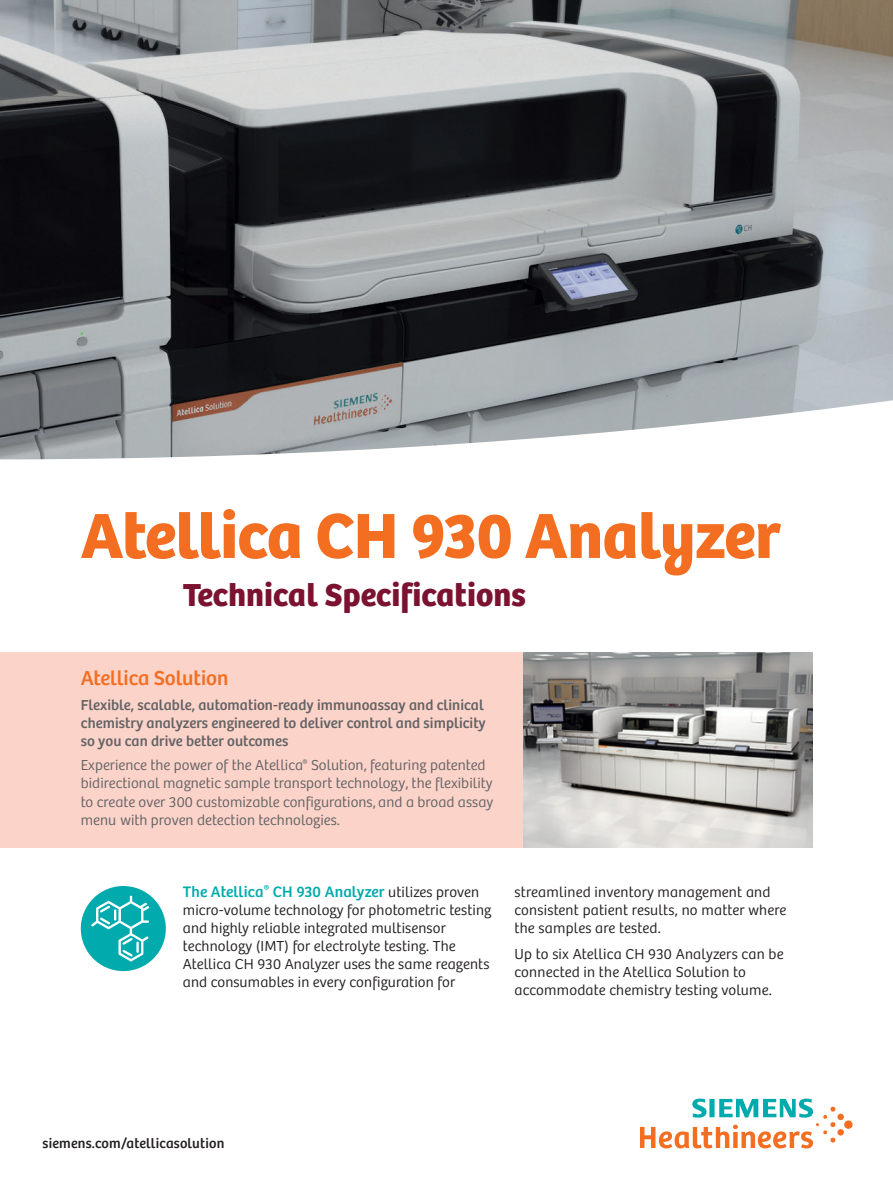
<style>
.page{position:relative;width:893px;height:1191px;background:#fff}
.page>*{position:absolute;margin:0;border:0;box-sizing:border-box;transform-origin:0 0}
._01__Headline__44pt{font:66px "Bree SH Headline Regular";letter-spacing:-.005em;color:#f36e21}
._02__Subhead_Intro{font:33px "Bree SH Headline Regular";letter-spacing:.005em;color:#7a1230}
._04__Copy___9pt_4mm{font:21px "Bree SH Text Regular";color:#f36e21}
._04__Copy___9pt_4mm-2{font:15.75px "Bree SH Text Regular";letter-spacing:.01em;color:#00aaad}
._04__Copy___9pt_4mm-3{font:15px/18px "Bree SH Text Light";letter-spacing:.01em;color:#231f20}
._04__Copy___9pt_4mm-4{font:15px/18px "Bree SH Text Light";letter-spacing:.005em;color:#636366}
._04__Copy___9pt_4mm-5{font:15px/18px "Bree SH Text Regular";letter-spacing:.005em;color:#636366}
._00__URL__9_5pt_4mm{font:14.25px "Bree SH Text Regular";letter-spacing:.015em;color:#231f20}
.s1{font-family:"Bree SH Text Light";font-size:15px;color:#231f20}
</style>
<div class="page">
<img style="left:0;top:0;width:893px;height:398px">
<svg style="left:0;top:398px;width:893px;height:503px"></svg>
<svg style="left:640px;top:1098px;width:213px;height:50px"></svg>
<div style="left:81px;top:886px;width:85px;height:85px;background:#00aaad;border-radius:50%"></div>
<svg style="left:91px;top:895px;width:58px;height:66px"></svg>
<div style="left:0;top:652px;width:733px;height:195px;background:#fcd3c9"></div>
<img style="left:523px;top:652px;width:289px;height:195px">
<p class="_01__Headline__44pt" style="left:81px;top:496px;width:701px">Atellica CH 930 Analyzer</p>
<p class="_02__Subhead_Intro" style="left:183px;top:575px;width:344px">Technical Specifications</p>
<p class="_04__Copy___9pt_4mm" style="left:81px;top:666px;width:149px">Atellica Solution</p>
<p class="_04__Copy___9pt_4mm-5" style="left:81px;top:696px;width:406px">Flexible, scalable, automation-ready immunoassay and clinical chemistry analyzers engineered to deliver control and simplicity so you can drive better outcomes</p>
<p class="_04__Copy___9pt_4mm-4" style="left:81px;top:756px;width:414px">Experience the power of the Atellica<sup>®</sup> Solution, featuring patented bidirectional magnetic sample transport technology, the flexibility to create over 300 customizable configurations, and a broad assay menu with proven detection technologies.</p>
<p class="_04__Copy___9pt_4mm-2" style="left:183px;top:882px;width:298px">The Atellica<sup>®</sup> CH 930 Analyzer <span class="s1">utilizes proven</span></p>
<p class="_04__Copy___9pt_4mm-3" style="left:183px;top:901px;width:310px">micro-volume technology for photometric testing and highly reliable integrated multisensor technology (IMT) for electrolyte testing. The Atellica CH 930 Analyzer uses the same reagents and consumables in every configuration for</p>
<p class="_04__Copy___9pt_4mm-3" style="left:514px;top:883px;width:273px">streamlined inventory management and consistent patient results, no matter where the samples are tested.</p>
<p class="_04__Copy___9pt_4mm-3" style="left:514px;top:945px;width:270px">Up to six Atellica CH 930 Analyzers can be connected in the Atellica Solution to accommodate chemistry testing volume.</p>
<p class="_00__URL__9_5pt_4mm" style="left:43px;top:1135px;width:183px">siemens.com/atellicasolution</p>
</div>
